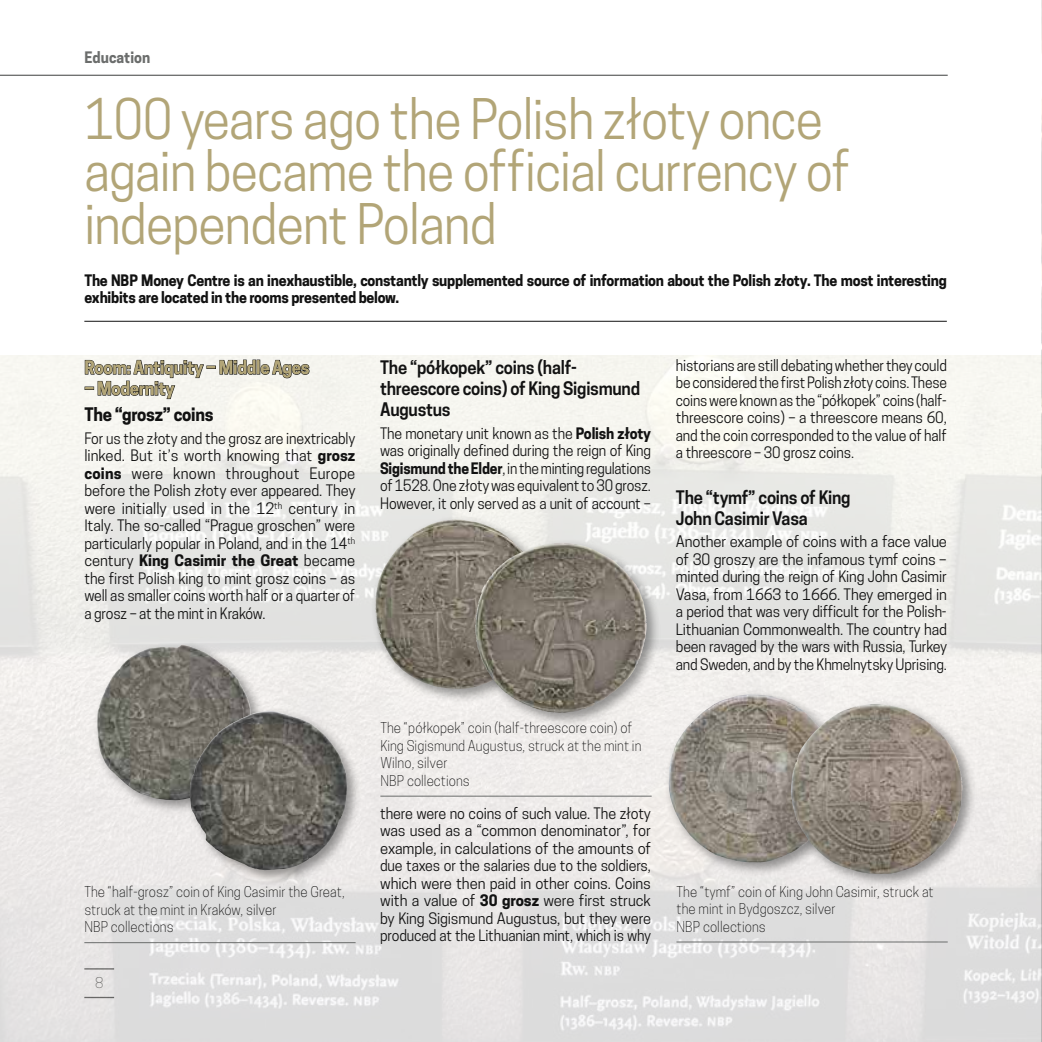
<style>
.page{position:relative;width:1042px;height:1042px;background:#fff}
.page>*{position:absolute;margin:0;border:0;box-sizing:border-box;transform-origin:0 0}
.t1{font:52.5px/52.5px "Cooper Hewitt";letter-spacing:-.015em;color:#b2a577;scale:.95 1}
.t2{font:600 17.5px/21px "Cooper Hewitt";letter-spacing:-.015em;color:#121212;scale:.95 1}
.t3{font:700 17.5px/21px "Cooper Hewitt";letter-spacing:-.015em;color:#b2a577;scale:.95 1}
.t4{font:700 17.5px "Cooper Hewitt";letter-spacing:-.015em;color:#121212;scale:.95 1}
.t5{font:14.88px/17.5px "Cooper Hewitt";letter-spacing:-.01em;color:#121212;text-align:justify;scale:.95 1}
.t6{font:14.88px/17.5px "Cooper Hewitt";letter-spacing:-.01em;color:#121212;text-align:justify}
.t7{font:14.88px/17.5px "Cooper Hewitt";letter-spacing:-.01em;color:#121212;text-align:justify;scale:.94 1}
.t8{font:700 14.88px/17.5px "Cooper Hewitt";letter-spacing:-.015em;color:#121212;scale:.95 1}
.t9{font:700 14.88px "Cooper Hewitt";letter-spacing:.005em;color:#6b6d6c;scale:.95 1}
.t10{font:300 14px/17.5px "Cooper Hewitt";letter-spacing:.005em;color:#121212;scale:.95 1}
.t11{font:300 14px "Cooper Hewitt";color:#6b6d6c}
.s1{font-weight:700}
</style>
<div class="page">
<hr style="left:0;top:75px;width:947px;height:1px;background:#6b6d6c">
<img style="left:1041px;top:0;width:1px;height:1042px">
<img style="left:0;top:356px;width:1041px;height:686px">
<hr style="left:84px;top:321px;width:863px;height:1px;background:#121212">
<svg style="left:85px;top:359px;width:225px;height:40px"></svg>
<div style="left:92px;top:640px;width:173px;height:174px;background:#121212;opacity:.43"></div>
<img style="left:97px;top:644px;width:85px;height:129px">
<div style="left:370px;top:515px;width:186px;height:188px;background:#121212;opacity:.43"></div>
<img style="left:375px;top:519px;width:81px;height:84px">
<div style="left:665px;top:690px;width:185px;height:187px;background:#121212;opacity:.43"></div>
<img style="left:668px;top:694px;width:168px;height:168px">
<div style="left:186px;top:707px;width:175px;height:177px;background:#121212;opacity:.43"></div>
<img style="left:190px;top:711px;width:79px;height:158px">
<div style="left:471px;top:538px;width:190px;height:189px;background:#121212;opacity:.43"></div>
<img style="left:475px;top:542px;width:86px;height:98px">
<div style="left:787px;top:699px;width:189px;height:189px;background:#121212;opacity:.43"></div>
<img style="left:791px;top:704px;width:171px;height:170px">
<hr style="left:84px;top:942px;width:272px;height:1px;background:#6b6d6c">
<hr style="left:380px;top:796px;width:271px;height:1px;background:#6b6d6c">
<hr style="left:676px;top:941px;width:271px;height:1px;background:#6b6d6c">
<p class="t9" style="left:84px;top:49px;width:71px">Education</p>
<h1 class="t1" style="left:84px;top:93px;width:808px">100 years ago the Polish złoty once again became the official currency of independent Poland</h1>
<p class="t8" style="left:84px;top:272px;width:909px">The NBP Money Centre is an inexhaustible, constantly supplemented source of information about the Polish złoty. The most interesting exhibits are located in the rooms presented below.</p>
<p class="t3" style="left:84px;top:357px;width:239px">Room: Antiquity − Middle Ages − Modernity</p>
<p class="t4" style="left:84px;top:404px;width:138px">The “grosz” coins</p>
<p class="t5" style="left:84px;top:429px;width:287px">For us the złoty and the grosz are inextricably linked. But it’s worth knowing that <span class="s1">grosz coins</span> were known throughout Europe before the Polish złoty ever appeared. They were initially used in the 12<sup>th</sup> century in Italy. The so-called “Prague groschen” were particularly popular in Poland, and in the 14<sup>th </sup>century <span class="s1">King Casimir the Great</span> became the first Polish king to mint grosz coins – as well as smaller coins worth half or a quarter of a grosz – at the mint in Kraków.</p>
<p class="t2" style="left:380px;top:357px;width:275px">The “półkopek” coins (half&shy;threescore coins) of King Sigismund<br>Augustus</p>
<p class="t5" style="left:380px;top:424px;width:287px">The monetary unit known as the <span class="s1">Polish złoty </span>was originally defined during the reign of King <span class="s1">Sigismund the Elder</span>, in the minting regulations of 1528. One złoty was equivalent to 30 grosz.<br>However, it only served as a unit of account –</p>
<p class="t10" style="left:84px;top:883px;width:275px">The “half-grosz” coin of King Casimir the Great, struck at the mint in Kraków, silver<br>NBP collections</p>
<p class="t11" style="left:95px;top:974px;width:10px">8</p>
<p class="t10" style="left:380px;top:719px;width:276px">The “półkopek” coin (half-threescore coin) of<br>King Sigismund Augustus, struck at the mint in<br>Wilno, silver<br>NBP collections</p>
<p class="t6" style="left:380px;top:804px;width:273px">there were no coins of such value. The złoty was used as a “common denominator”, for example, in calculations of the amounts of due taxes or the salaries due to the soldiers, which were then paid in other coins. Coins with a value of <span class="s1">30 grosz</span> were first struck by King Sigismund Augustus, but they were produced at the Lithuanian mint, which is why</p>
<p class="t7" style="left:676px;top:356px;width:290px">historians are still debating whether they could be considered the first Polish złoty coins. These coins were known as the “półkopek” coins (half&shy;threescore coins) – a threescore means 60, and the coin corresponded to the value of half a threescore – 30 grosz coins.</p>
<p class="t2" style="left:676px;top:487px;width:185px">The “tymf” coins of King<br>John Casimir Vasa</p>
<p class="t6" style="left:676px;top:533px;width:273px">Another example of coins with a face value of 30 groszy are the infamous tymf coins – minted during the reign of King John Casimir Vasa, from 1663 to 1666. They emerged in a period that was very difficult for the Polish-Lithuanian Commonwealth. The country had been ravaged by the wars with Russia, Turkey and Sweden, and by the Khmelnytsky Uprising.</p>
<p class="t10" style="left:676px;top:882px;width:272px">The “tymf” coin of King John Casimir, struck at the mint in Bydgoszcz, silver<br>NBP collections</p>
</div>
